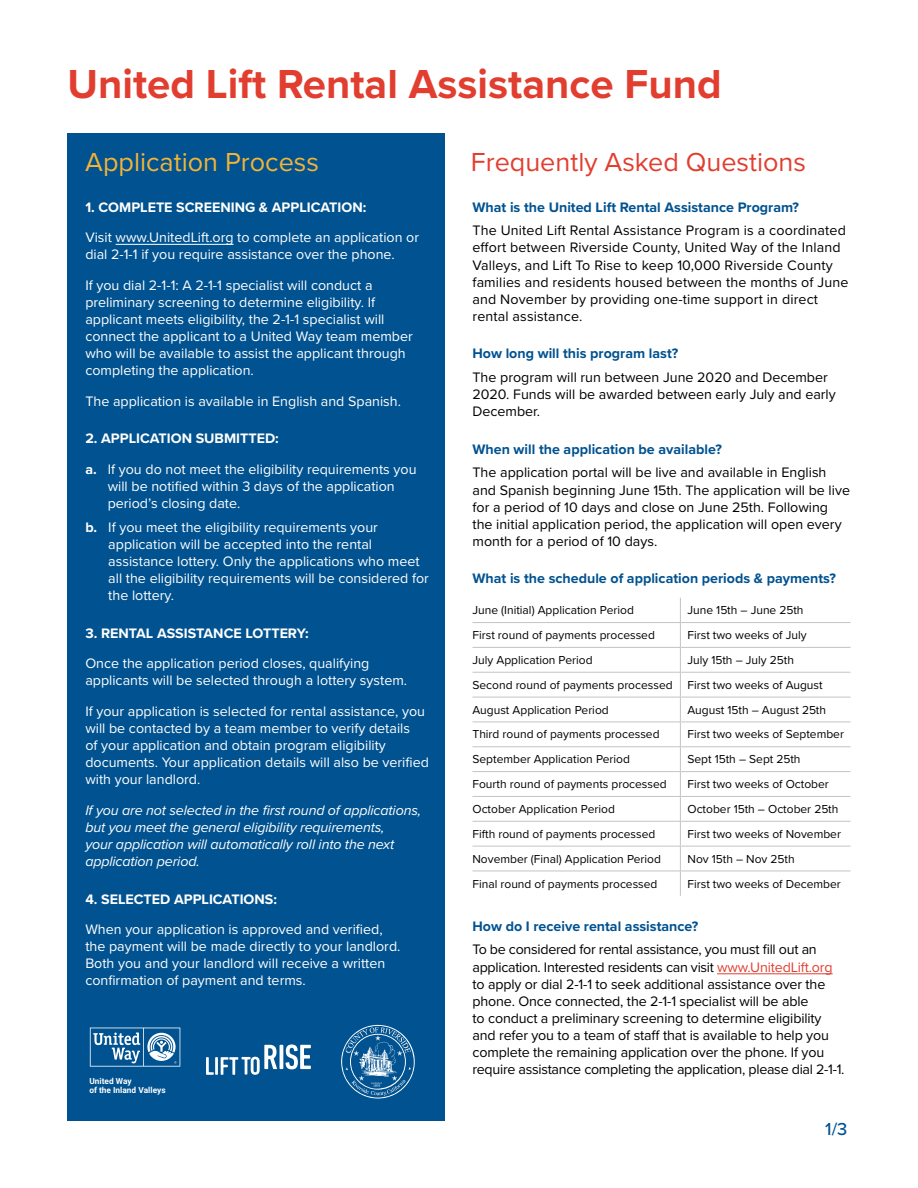
<style>
.page{position:relative;width:918px;height:1188px;background:#fff}
.page>*{position:absolute;margin:0;border:0;box-sizing:border-box;transform-origin:0 0}
.t1{font:700 42px "Proxima Nova";color:#e23e30}
.t2{font:27px "Proxima Nova";color:#e23e30}
.t3{font:27px "Proxima Nova";color:#f3b336}
.t4{font:500 18px "Proxima Nova";color:#005290}
.t5{font:14.25px/17.1px "Proxima Nova";color:#fff}
.t6{font:14.25px/17.1px "Proxima Nova";color:#000}
.t7{font:700 14.25px "Proxima Nova";color:#005290}
.t8{font:italic 14.25px/17.1px "Proxima Nova";letter-spacing:-.01em;color:#fff}
.t9{font:700 14.25px "Proxima Nova";color:#fff}
.t10{font:12px/24.9px "Proxima Nova";color:#000}
.t11{font:700 8.4px/8.9px "Roboto";color:#fff}
.s1{font-weight:700}
.s2{color:#e23e30}
</style>
<div class="page">
<div style="left:68px;top:133px;width:378px;height:987px;background:#005290"></div>
<hr style="left:116px;top:244px;width:118px;height:1px;background:#fff">
<hr style="left:717px;top:973px;width:116px;height:1px;background:#e23e30">
<svg style="left:206px;top:1057px;width:8px;height:18px"></svg>
<hr style="left:215px;top:1057px;width:3px;height:18px;background:#fff">
<svg style="left:221px;top:1044px;width:90px;height:31px"></svg>
<svg style="left:90px;top:1028px;width:90px;height:39px"></svg>
<hr style="left:472px;top:622px;width:208px;height:1px;background:#c2c4c6">
<hr style="left:680px;top:622px;width:171px;height:1px;background:#c2c4c6">
<hr style="left:472px;top:647px;width:208px;height:1px;background:#c2c4c6">
<hr style="left:680px;top:647px;width:171px;height:1px;background:#c2c4c6">
<hr style="left:472px;top:672px;width:208px;height:1px;background:#c2c4c6">
<hr style="left:680px;top:672px;width:171px;height:1px;background:#c2c4c6">
<hr style="left:472px;top:697px;width:208px;height:1px;background:#c2c4c6">
<hr style="left:680px;top:697px;width:171px;height:1px;background:#c2c4c6">
<hr style="left:472px;top:722px;width:208px;height:1px;background:#c2c4c6">
<hr style="left:680px;top:722px;width:171px;height:1px;background:#c2c4c6">
<hr style="left:472px;top:746px;width:208px;height:1px;background:#c2c4c6">
<hr style="left:680px;top:746px;width:171px;height:1px;background:#c2c4c6">
<hr style="left:472px;top:771px;width:208px;height:1px;background:#c2c4c6">
<hr style="left:680px;top:771px;width:171px;height:1px;background:#c2c4c6">
<hr style="left:472px;top:796px;width:208px;height:1px;background:#c2c4c6">
<hr style="left:680px;top:796px;width:171px;height:1px;background:#c2c4c6">
<hr style="left:472px;top:821px;width:208px;height:1px;background:#c2c4c6">
<hr style="left:680px;top:821px;width:171px;height:1px;background:#c2c4c6">
<hr style="left:472px;top:846px;width:208px;height:1px;background:#c2c4c6">
<hr style="left:680px;top:846px;width:171px;height:1px;background:#c2c4c6">
<hr style="left:472px;top:871px;width:208px;height:1px;background:#c2c4c6">
<hr style="left:680px;top:871px;width:171px;height:1px;background:#c2c4c6">
<svg style="left:680px;top:598px;width:1px;height:298px"></svg>
<svg style="left:341px;top:1025px;width:74px;height:74px"></svg>
<h1 class="t1" style="left:68px;top:52px;width:656px">United Lift Rental Assistance Fund</h1>
<h2 class="t3" style="left:85px;top:142px;width:235px">Application Process</h2>
<h2 class="t2" style="left:471px;top:142px;width:337px">Frequently Asked Questions</h2>
<p class="t9" style="left:85px;top:196px;width:282px">1. COMPLETE SCREENING &amp; APPLICATION:</p>
<p class="t5" style="left:85px;top:228px;width:335px">Visit www.UnitedLift.org to complete an application or dial 2-1-1 if you require assistance over the phone.</p>
<p class="t5" style="left:85px;top:276px;width:329px">If you dial 2-1-1: A 2-1-1 specialist will conduct a preliminary screening to determine eligibility. If applicant meets eligibility, the 2-1-1 specialist will connect the applicant to a United Way team member who will be available to assist the applicant through completing the application.</p>
<p class="t5" style="left:85px;top:392px;width:317px">The application is available in English and Spanish.</p>
<p class="t5" style="left:85px;top:423px;width:333px;line-height:30.6px"><span class="s1">2. APPLICATION SUBMITTED:<br>a.</span> If you do not meet the eligibility requirements you</p>
<p class="t5" style="left:108px;top:477px;width:289px">will be notified within 3 days of the application period’s closing date.</p>
<p class="t5" style="left:108px;top:518px;width:322px;text-indent:-23px"><span class="s1">b.</span> If you meet the eligibility requirements your application will be accepted into the rental assistance lottery. Only the applications who meet all the eligibility requirements will be considered for the lottery.</p>
<p class="t9" style="left:85px;top:622px;width:225px">3. RENTAL ASSISTANCE LOTTERY:</p>
<p class="t5" style="left:85px;top:654px;width:323px">Once the application period closes, qualifying applicants will be selected through a lottery system.</p>
<p class="t5" style="left:85px;top:702px;width:345px">If your application is selected for rental assistance, you will be contacted by a team member to verify details<br>of your application and obtain program eligibility documents. Your application details will also be verified with your landlord.</p>
<p class="t8" style="left:85px;top:801px;width:337px">If you are not selected in the first round of applications, but you meet the general eligibility requirements,<br>your application will automatically roll into the next application period.</p>
<p class="t9" style="left:85px;top:888px;width:193px">4. SELECTED APPLICATIONS:</p>
<p class="t5" style="left:85px;top:920px;width:317px">When your application is approved and verified, the payment will be made directly to your landlord.<br>Both you and your landlord will receive a written confirmation of payment and terms.</p>
<p class="t11" style="left:89px;top:1077px;width:78px">United Way<br>of the Inland Valleys</p>
<p class="t7" style="left:472px;top:196px;width:328px">What is the United Lift Rental Assistance Program?</p>
<p class="t6" style="left:472px;top:221px;width:378px">The United Lift Rental Assistance Program is a coordinated effort between Riverside County, United Way of the Inland Valleys, and Lift To Rise to keep 10,000 Riverside County families and residents housed between the months of June and November by providing one-time support in direct rental assistance.</p>
<p class="t7" style="left:472px;top:343px;width:207px">How long will this program last?</p>
<p class="t6" style="left:472px;top:368px;width:365px">The program will run between June 2020 and December<br>2020. Funds will be awarded between early July and early<br>December.</p>
<p class="t7" style="left:472px;top:438px;width:251px">When will the application be available?</p>
<p class="t6" style="left:472px;top:464px;width:379px">The application portal will be live and available in English and Spanish beginning June 15th. The application will be live for a period of 10 days and close on June 25th. Following the initial application period, the application will open every month for a period of 10 days.</p>
<p class="t7" style="left:472px;top:568px;width:365px">What is the schedule of application periods &amp; payments?</p>
<p class="t10" style="left:472px;top:597px;width:163px">June (Initial) Application Period</p>
<p class="t10" style="left:688px;top:597px;width:118px">June 15th – June 25th</p>
<p class="t10" style="left:472px;top:622px;width:184px">First round of payments processed</p>
<p class="t10" style="left:688px;top:622px;width:121px">First two weeks of July</p>
<p class="t10" style="left:472px;top:647px;width:122px">July Application Period</p>
<p class="t10" style="left:472px;top:647px;width:352px;text-indent:215px">July 15th – July 25th<br>Second round of payments processed First two weeks of August<br>August Application Period</p>
<p class="t10" style="left:688px;top:697px;width:140px">August 15th – August 25th</p>
<p class="t10" style="left:472px;top:721px;width:189px">Third round of payments processed</p>
<p class="t10" style="left:688px;top:721px;width:158px">First two weeks of September</p>
<p class="t10" style="left:472px;top:746px;width:159px">September Application Period</p>
<p class="t10" style="left:688px;top:746px;width:115px">Sept 15th – Sept 25th</p>
<p class="t10" style="left:472px;top:771px;width:196px">Fourth round of payments processed</p>
<p class="t10" style="left:688px;top:771px;width:143px">First two weeks of October</p>
<p class="t10" style="left:472px;top:796px;width:144px">October Application Period</p>
<p class="t10" style="left:688px;top:796px;width:152px">October 15th – October 25th</p>
<p class="t10" style="left:472px;top:821px;width:184px">Fifth round of payments processed</p>
<p class="t10" style="left:688px;top:821px;width:155px">First two weeks of November</p>
<p class="t10" style="left:472px;top:846px;width:190px">November (Final) Application Period</p>
<p class="t10" style="left:688px;top:846px;width:109px">Nov 15th – Nov 25th</p>
<p class="t10" style="left:472px;top:871px;width:187px">Final round of payments processed</p>
<p class="t10" style="left:688px;top:871px;width:155px">First two weeks of December</p>
<p class="t7" style="left:472px;top:915px;width:227px">How do I receive rental assistance?</p>
<p class="t6" style="left:472px;top:941px;width:374px">To be considered for rental assistance, you must fill out an application. Interested residents can visit <span class="s2">www.UnitedLift.org </span>to apply or dial 2-1-1 to seek additional assistance over the phone. Once connected, the 2-1-1 specialist will be able<br>to conduct a preliminary screening to determine eligibility and refer you to a team of staff that is available to help you complete the remaining application over the phone. If you require assistance completing the application, please dial 2-1-1.</p>
<p class="t4" style="left:825px;top:1115px;width:24px">1/3</p>
</div>
